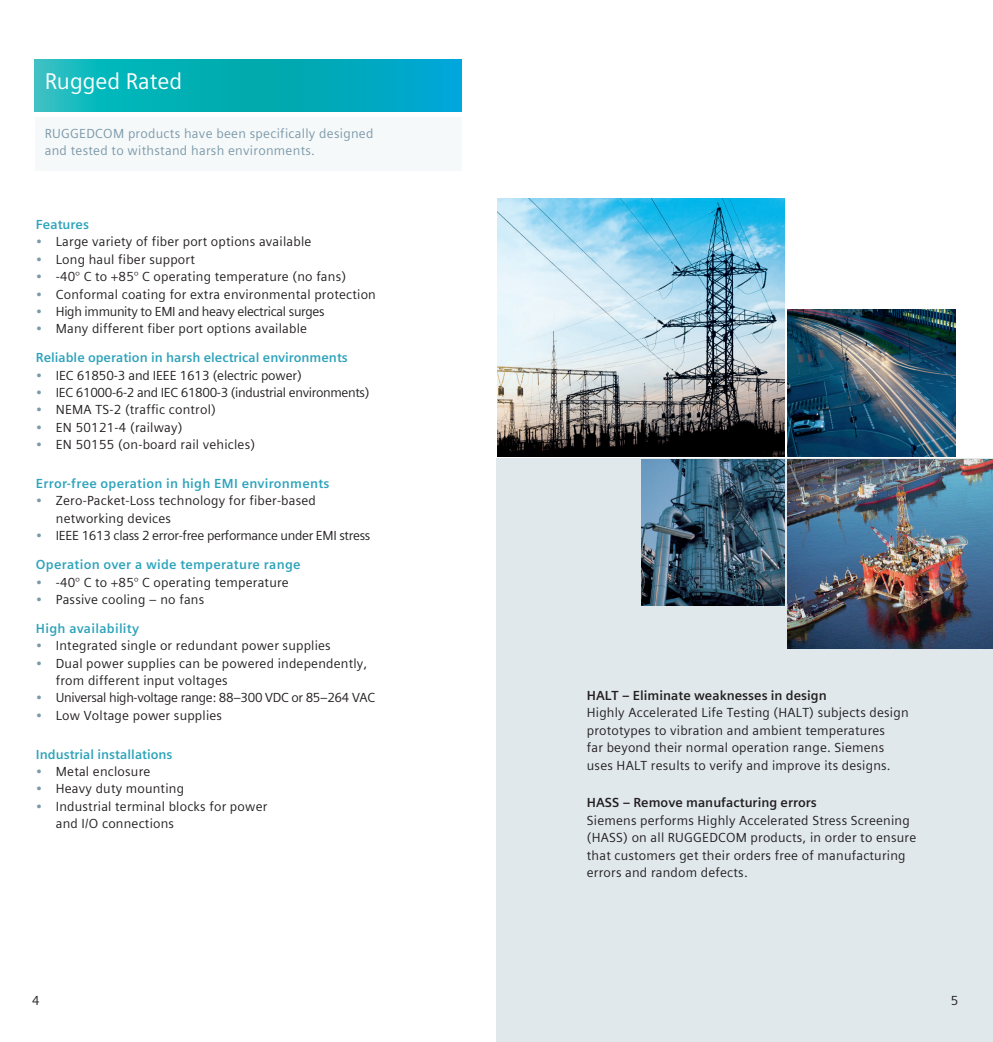
<style>
.page{position:relative;width:993px;height:1042px;background:#fff}
.page>*{position:absolute;margin:0;border:0;box-sizing:border-box;transform-origin:0 0}
.t1{font:22.75px "Siemens Sans";color:#fff}
.t2{font:13.12px/17.5px "Siemens Sans Global";letter-spacing:.015em;color:#231f20}
.t3{font:13.12px "Siemens Sans Global";letter-spacing:-.025em;color:#231f20}
.t4{font:700 13.12px "Siemens Sans";letter-spacing:.01em;color:#2da3bb}
.t5{font:13.12px/17.3px "Siemens Sans Global";letter-spacing:.02em;color:#7b99a9}
.t6{font:700 13.12px "Siemens Sans Global";color:#231f20}
.t7{font:13.12px "Siemens Sans Global";letter-spacing:-.01em;color:#231f20}
.t8{font:13.12px "Siemens Sans";color:#231f20}
.s1{color:#7b99a9}
</style>
<div class="page">
<div style="left:496px;top:459px;width:496px;height:583px;background:#e0e8ec"></div>
<div style="left:35px;top:117px;width:426px;height:54px;background:#f6f9fa"></div>
<svg style="left:35px;top:60px;width:426px;height:52px;background:#05aebb"></svg>
<img style="left:787px;top:309px;width:168px;height:147px">
<img style="left:787px;top:460px;width:205px;height:188px">
<img style="left:498px;top:198px;width:286px;height:258px">
<img style="left:641px;top:460px;width:143px;height:146px">
<h1 class="t1" style="left:45px;top:69px;width:139px">Rugged Rated</h1>
<p class="t5" style="left:45px;top:125px;width:330px">RUGGEDCOM products have been specifically designed and tested to withstand harsh environments.</p>
<p class="t4" style="left:36px;top:217px;width:54px">Features</p>
<p class="t2" style="left:36px;top:233px;width:277px"><span class="s1">•</span> Large variety of fiber port options available</p>
<p class="t2" style="left:36px;top:250px;width:160px"><span class="s1">•</span> Long haul fiber support</p>
<p class="t2" style="left:36px;top:268px;width:311px"><span class="s1">•</span> -40° C to +85° C operating temperature (no fans)</p>
<p class="t2" style="left:36px;top:285px;width:341px"><span class="s1">•</span> Conformal coating for extra environmental protection</p>
<p class="t3" style="left:36px;top:301px;width:290px"><span class="s1">•</span> High immunity to EMI and heavy electrical surges</p>
<p class="t2" style="left:36px;top:320px;width:272px"><span class="s1">•</span> Many different fiber port options available</p>
<p class="t4" style="left:36px;top:350px;width:313px">Reliable operation in harsh electrical environments</p>
<p class="t7" style="left:36px;top:365px;width:267px"><span class="s1">•</span> IEC 61850-3 and IEEE 1613 (electric power)</p>
<p class="t3" style="left:36px;top:382px;width:335px"><span class="s1">•</span> IEC 61000-6-2 and IEC 61800-3 (industrial environments)</p>
<p class="t2" style="left:36px;top:401px;width:181px"><span class="s1">•</span> NEMA TS-2 (traffic control)</p>
<p class="t2" style="left:36px;top:418px;width:148px"><span class="s1">•</span> EN 50121-4 (railway)</p>
<p class="t2" style="left:36px;top:436px;width:221px"><span class="s1">•</span> EN 50155 (on-board rail vehicles)</p>
<p class="t4" style="left:36px;top:476px;width:295px">Error-free operation in high EMI environments</p>
<p class="t2" style="left:56px;top:492px;width:261px;text-indent:-20px"><span class="s1">•</span> Zero-Packet-Loss technology for fiber-based networking devices</p>
<p class="t3" style="left:36px;top:526px;width:336px"><span class="s1">•</span> IEEE 1613 class 2 error-free performance under EMI stress</p>
<p class="t4" style="left:36px;top:557px;width:266px">Operation over a wide temperature range</p>
<p class="t2" style="left:36px;top:573px;width:254px"><span class="s1">•</span> -40° C to +85° C operating temperature</p>
<p class="t2" style="left:36px;top:591px;width:170px"><span class="s1">•</span> Passive cooling – no fans</p>
<p class="t4" style="left:36px;top:621px;width:105px">High availability</p>
<p class="t2" style="left:36px;top:637px;width:296px"><span class="s1">•</span> Integrated single or redundant power supplies</p>
<p class="t2" style="left:56px;top:654px;width:313px;text-indent:-20px"><span class="s1">•</span> Dual power supplies can be powered independently, from different input voltages</p>
<p class="t3" style="left:36px;top:688px;width:340px"><span class="s1">•</span> Universal high-voltage range: 88–300 VDC or 85–264 VAC</p>
<p class="t2" style="left:36px;top:706px;width:188px"><span class="s1">•</span> Low Voltage power supplies</p>
<p class="t4" style="left:36px;top:747px;width:138px">Industrial installations</p>
<p class="t2" style="left:36px;top:763px;width:116px"><span class="s1">•</span> Metal enclosure</p>
<p class="t2" style="left:36px;top:780px;width:149px"><span class="s1">•</span> Heavy duty mounting</p>
<p class="t2" style="left:56px;top:798px;width:213px;text-indent:-20px"><span class="s1">•</span> Industrial terminal blocks for power and I/O connections</p>
<p class="t6" style="left:586px;top:685px;width:241px">HALT – Eliminate weaknesses in design</p>
<p class="t2" style="left:586px;top:704px;width:323px">Highly Accelerated Life Testing (HALT) subjects design prototypes to vibration and ambient temperatures<br>far beyond their normal operation range. Siemens uses HALT results to verify and improve its designs.</p>
<p class="t6" style="left:586px;top:792px;width:231px">HASS – Remove manufacturing errors</p>
<p class="t2" style="left:586px;top:811px;width:331px">Siemens performs Highly Accelerated Stress Screening (HASS) on all RUGGEDCOM products, in order to ensure that customers get their orders free of manufacturing errors and random defects.</p>
<p class="t8" style="left:32px;top:993px;width:9px">4</p>
<p class="t8" style="left:950px;top:993px;width:9px">5</p>
</div>
